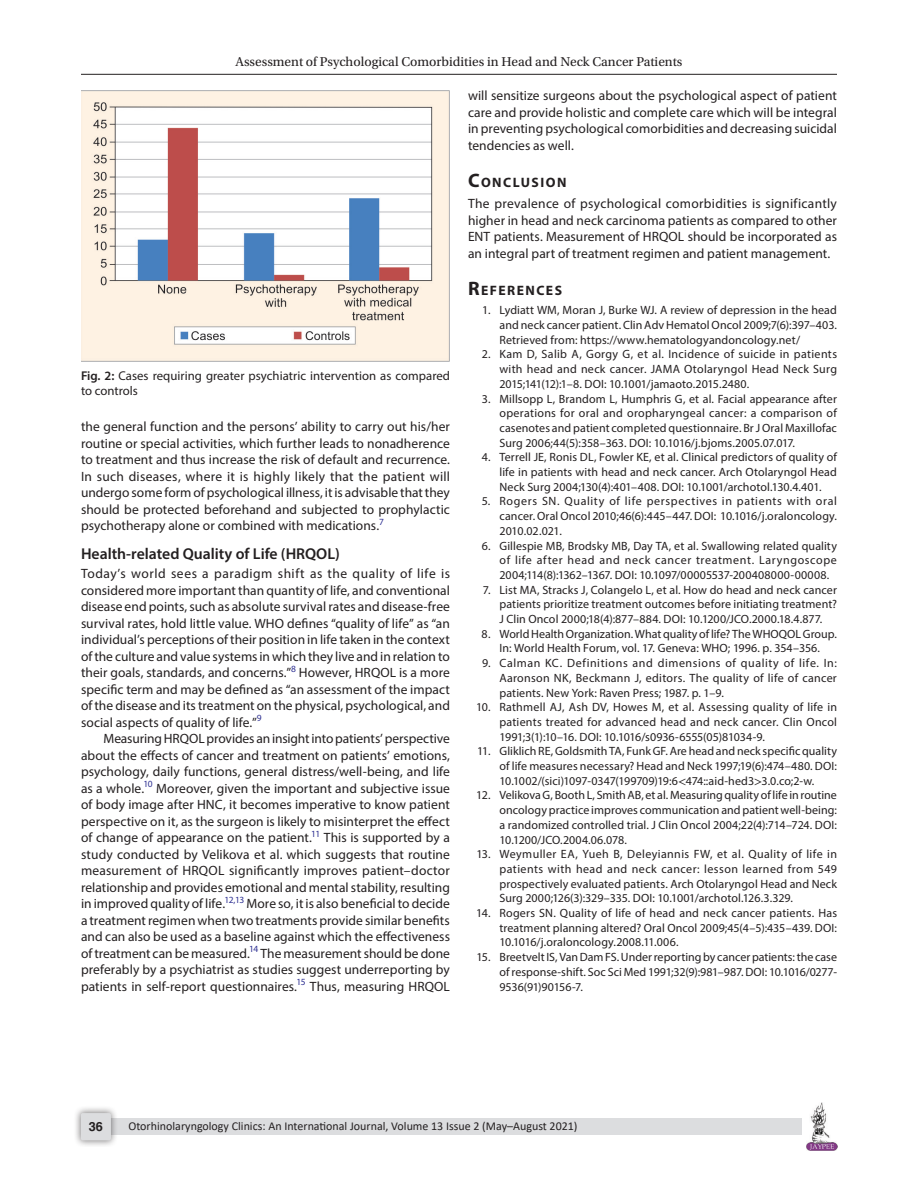
<style>
.page{position:relative;width:918px;height:1188px;background:#fff}
.page>*{position:absolute;margin:0;border:0;box-sizing:border-box;transform-origin:0 0}
.Head-2{font:600 15.75px "Myriad Pro";color:#231f20}
.Head-1{font:700 13.65px "Myriad Pro";letter-spacing:.105em;color:#231f20}
.Para-Indent{font:13.5px/16.5px "Myriad Pro";letter-spacing:.005em;color:#231f20;text-align:justify}
.Para-NoIndent{font:13.5px/16.5px "Myriad Pro";letter-spacing:.005em;color:#231f20;text-align:justify}
.t1{font:13.5px "Utopia Std";color:#231f20}
.FigCaption{font:12.75px/15.3px "Myriad Pro";color:#231f20}
.t2{font:700 12.75px "Helvetica LT Std";color:#231f20}
.References{font:12px/14.7px "Myriad Pro";letter-spacing:.005em;color:#231f20;text-align:justify}
.t3{font:12px "Calibri";color:#231f20}
.s1{font-weight:600}
.s2{font-size:19.5px}
.s3{font-family:"STIX General"}
</style>
<div class="page">
<hr style="left:81px;top:74px;width:756px;height:1px;background:#231f20">
<img style="left:807px;top:1103px;width:30px;height:48px">
<div style="left:96px;top:1119px;width:706px;height:16px;background:#dcdddf"></div>
<div style="left:73px;top:1106px;width:45px;height:41px;background:#231f20;opacity:.61"></div>
<div style="left:81px;top:1113px;width:30px;height:27px;background:#dcdddf;border-radius:2px"></div>
<img style="left:81px;top:90px;width:368px;height:271px">
<p class="t1" style="left:236px;top:55px;width:448px">Assessment of Psychological Comorbidities in Head and Neck Cancer Patients</p>
<p class="FigCaption" style="left:81px;top:368px;width:371px"><span class="s1">Fig. 2:</span> Cases requiring greater psychiatric intervention as compared to controls</p>
<p class="Para-Indent" style="left:81px;top:418px;width:371px">the general function and the persons’ ability to carry out his/her routine or special activities, which further leads to nonadherence to treatment and thus increase the risk of default and recurrence.<br>In such diseases, where it is highly likely that the patient will undergo some form of psychological illness, it is advisable that they should be protected beforehand and subjected to prophylactic psychotherapy alone or combined with medications.<sup>7</sup></p>
<p class="Head-2" style="left:81px;top:544px;width:260px">Health-related Quality of Life (HRQOL)</p>
<p class="Para-NoIndent" style="left:81px;top:565px;width:371px">Today’s world sees a paradigm shift as the quality of life is considered more important than quantity of life, and conventional disease end points, such as absolute survival rates and disease-free survival rates, hold little value. WHO defines “quality of life” as “an individual’s perceptions of their position in life taken in the context of the culture and value systems in which they live and in relation to their goals, standards, and concerns.”<sup>8</sup> However, HRQOL is a more specific term and may be defined as “an assessment of the impact of the disease and its treatment on the physical, psychological, and social aspects of quality of life.”<sup>9</sup></p>
<p class="Para-Indent" style="left:81px;top:730px;width:371px;text-indent:22px">Measuring HRQOL provides an insight into patients’ perspective about the effects of cancer and treatment on patients’ emotions, psychology, daily functions, general distress/well-being, and life as a whole.<sup>10</sup> Moreover, given the important and subjective issue of body image after HNC, it becomes imperative to know patient perspective on it, as the surgeon is likely to misinterpret the effect of change of appearance on the patient.<sup>11</sup> This is supported by a study conducted by Velikova et al. which suggests that routine measurement of HRQOL significantly improves patient–doctor relationship and provides emotional and mental stability, resulting in improved quality of life.<sup>12,13</sup> More so, it is also beneficial to decide a treatment regimen when two treatments provide similar benefits and can also be used as a baseline against which the effectiveness of treatment can be measured.<sup>14</sup> The measurement should be done preferably by a psychiatrist as studies suggest underreporting by patients in self-report questionnaires.<sup>15</sup> Thus, measuring HRQOL</p>
<p class="Para-Indent" style="left:468px;top:87px;width:371px">will sensitize surgeons about the psychological aspect of patient care and provide holistic and complete care which will be integral in preventing psychological comorbidities and decreasing suicidal tendencies as well.</p>
<p class="Head-1" style="left:468px;top:174px;width:100px"><span class="s2">C</span>ONCLUSION</p>
<p class="Para-NoIndent" style="left:468px;top:195px;width:371px">The prevalence of psychological comorbidities is significantly higher in head and neck carcinoma patients as compared to other ENT patients. Measurement of HRQOL should be incorporated as an integral part of treatment regimen and patient management.</p>
<p class="Head-1" style="left:468px;top:282px;width:96px"><span class="s2">R</span>EFERENCES</p>
<p class="References" style="left:500px;top:303px;width:339px;text-indent:-17px">1. Lydiatt WM, Moran J, Burke WJ. A review of depression in the head and neck cancer patient. Clin Adv Hematol Oncol 2009;7(6):397–403.<br>Retrieved from: https://www.hematologyandoncology.net/</p>
<p class="References" style="left:500px;top:347px;width:339px;text-indent:-18px">2. Kam D, Salib A, Gorgy G, et al. Incidence of suicide in patients with head and neck cancer. JAMA Otolaryngol Head Neck Surg 2015;141(12):1–8. DOI: 10.1001/jamaoto.2015.2480.</p>
<p class="References" style="left:500px;top:391px;width:339px;text-indent:-18px">3. Millsopp L, Brandom L, Humphris G, et al. Facial appearance after operations for oral and oropharyngeal cancer: a comparison of casenotes and patient completed questionnaire. Br J Oral Maxillofac Surg 2006;44(5):358–363. DOI: 10.1016/j.bjoms.2005.07.017.</p>
<p class="References" style="left:500px;top:450px;width:339px;text-indent:-18px">4. Terrell JE, Ronis DL, Fowler KE, et al. Clinical predictors of quality of life in patients with head and neck cancer. Arch Otolaryngol Head Neck Surg 2004;130(4):401–408. DOI: 10.1001/archotol.130.4.401.</p>
<p class="References" style="left:500px;top:494px;width:339px;text-indent:-18px">5. Rogers SN. Quality of life perspectives in patients with oral cancer. Oral Oncol 2010;46(6):445–447. DOI: 10.1016/j.oraloncology.<br>2010.02.021.</p>
<p class="References" style="left:500px;top:538px;width:339px;text-indent:-18px">6. Gillespie MB, Brodsky MB, Day TA, et al. Swallowing related quality of life after head and neck cancer treatment. Laryngoscope 2004;114(8):1362–1367. DOI: 10.1097/00005537-200408000-00008.</p>
<p class="References" style="left:500px;top:582px;width:339px;text-indent:-17px">7. List MA, Stracks J, Colangelo L, et al. How do head and neck cancer patients prioritize treatment outcomes before initiating treatment?<br>J Clin Oncol 2000;18(4):877–884. DOI: 10.1200/JCO.2000.18.4.877.</p>
<p class="References" style="left:482px;top:626px;width:357px;text-align:center">8. World Health Organization. What quality of life? The WHOQOL Group.<br>In: World Health Forum, vol. 17. Geneva: WHO; 1996. p. 354–356.</p>
<p class="References" style="left:500px;top:656px;width:339px;text-indent:-17px">9. Calman KC. Definitions and dimensions of quality of life. In:<br>Aaronson NK, Beckmann J, editors. The quality of life of cancer patients. New York: Raven Press; 1987. p. 1–9.</p>
<p class="References" style="left:500px;top:700px;width:339px;text-indent:-23px">10. Rathmell AJ, Ash DV, Howes M, et al. Assessing quality of life in patients treated for advanced head and neck cancer. Clin Oncol 1991;3(1):10–16. DOI: 10.1016/s0936-6555(05)81034-9.</p>
<p class="References" style="left:500px;top:744px;width:339px;text-indent:-22px">11. Gliklich RE, Goldsmith TA, Funk GF. Are head and neck specific quality of life measures necessary? Head and Neck 1997;19(6):474–480. DOI:<br>10.1002/(sici)1097-0347(199709)19:6<span class="s3">&lt;</span>474::aid-hed3<span class="s3">&gt;</span>3.0.co;2-w.</p>
<p class="References" style="left:500px;top:788px;width:339px;text-indent:-23px">12. Velikova G, Booth L, Smith AB, et al. Measuring quality of life in routine oncology practice improves communication and patient well-being: a randomized controlled trial. J Clin Oncol 2004;22(4):714–724. DOI:<br>10.1200/JCO.2004.06.078.</p>
<p class="References" style="left:500px;top:847px;width:339px;text-indent:-23px">13. Weymuller EA, Yueh B, Deleyiannis FW, et al. Quality of life in patients with head and neck cancer: lesson learned from 549 prospectively evaluated patients. Arch Otolaryngol Head and Neck Surg 2000;126(3):329–335. DOI: 10.1001/archotol.126.3.329.</p>
<p class="References" style="left:500px;top:905px;width:339px;text-indent:-23px">14. Rogers SN. Quality of life of head and neck cancer patients. Has treatment planning altered? Oral Oncol 2009;45(4–5):435–439. DOI:<br>10.1016/j.oraloncology.2008.11.006.</p>
<p class="References" style="left:500px;top:950px;width:339px;text-indent:-23px">15. Breetvelt IS, Van Dam FS. Under reporting by cancer patients: the case of response-shift. Soc Sci Med 1991;32(9):981–987. DOI: 10.1016/0277- 9536(91)90156-7.</p>
<p class="t2" style="left:89px;top:1119px;width:16px">36</p>
<p class="t3" style="left:128px;top:1117px;width:451px">Otorhinolaryngology Clinics: An International Journal, Volume 13 Issue 2 (May–August 2021)</p>
</div>
